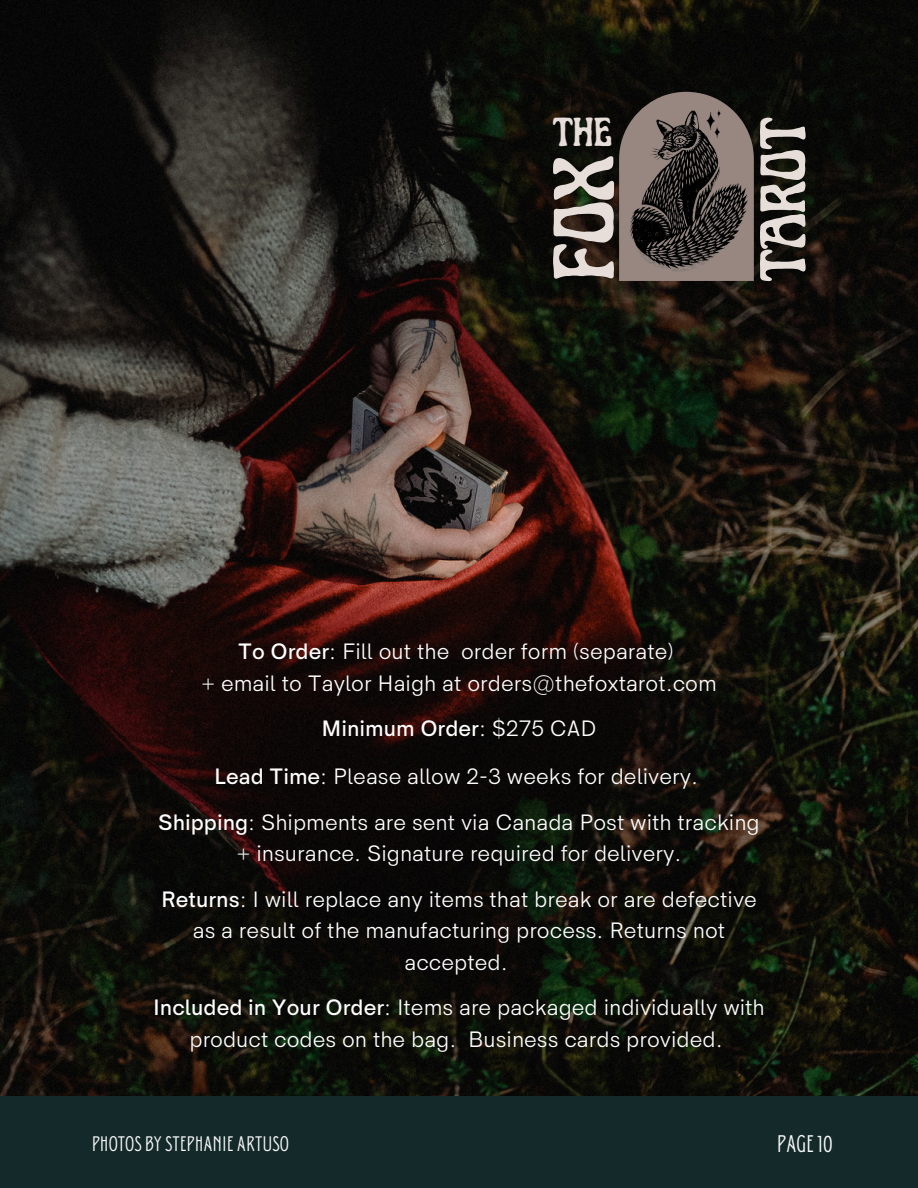
<style>
.page{position:relative;width:918px;height:1188px;background:#13292a}
.page>*{position:absolute;margin:0;border:0;box-sizing:border-box;transform-origin:0 0}
.t1{font:86.7px "Art Nuvo";color:#e7ded9}
.t2{font:64.65px "Art Nuvo";color:#e7ded9}
.t3{font:40.65px "Art Nuvo";color:#e7ded9}
.t4{font:24px "Donau Uppercase Neue";color:#f8f7f7}
.t5{font:22.5px/31.5px "HK Sentiments";color:#fff;text-align:center}
.t6{font:500 22.5px "HK Sentiments";color:#fff}
.t7{font:21px "Donau Uppercase Neue";color:#f8f7f7}
.s1{font-weight:500}
.s2{font-weight:400}
</style>
<div class="page">
<img style="left:0;top:0;width:918px;height:1096px">
<img style="left:611px;top:92px;width:151px;height:201px">
<h5 class="t3" style="left:553px;top:116px;width:60px">THE</h5>
<h5 class="t2" style="left:757px;top:281px;width:166px;rotate:-90deg">TAROT</h5>
<h5 class="t1" style="left:548px;top:281px;width:126px;rotate:-90deg">FOX</h5>
<p class="t5" style="left:201px;top:637px;width:517px"><span class="s1">To Order</span>: Fill out the order form (separate)<br>+ email to Taylor Haigh at orders@thefoxtarot.com</p>
<p class="t6" style="left:321px;top:716px;width:277px">Minimum Order<span class="s2">: $275 CAD</span></p>
<h1 class="t5" style="left:214px;top:762px;width:486px"><span class="s1">Lead Time</span>: Please allow 2-3 weeks for delivery.</h1>
<h3 class="t5" style="left:158px;top:807px;width:603px"><span class="s1">Shipping</span>: Shipments are sent via Canada Post with tracking + insurance. Signature required for delivery.</h3>
<h2 class="t5" style="left:161px;top:884px;width:597px"><span class="s1">Returns</span>: I will replace any items that break or are defective as a result of the manufacturing process. Returns not accepted.</h2>
<h5 class="t5" style="left:153px;top:993px;width:613px"><span class="s1">Included in Your Order</span>: Items are packaged individually with product codes on the bag. Business cards provided.</h5>
<h5 class="t7" style="left:92px;top:1131px;width:199px">PHOTOS BY STEPHANIE ARTUSO</h5>
<h5 class="t4" style="left:777px;top:1129px;width:57px">PAGE10</h5>
</div>
